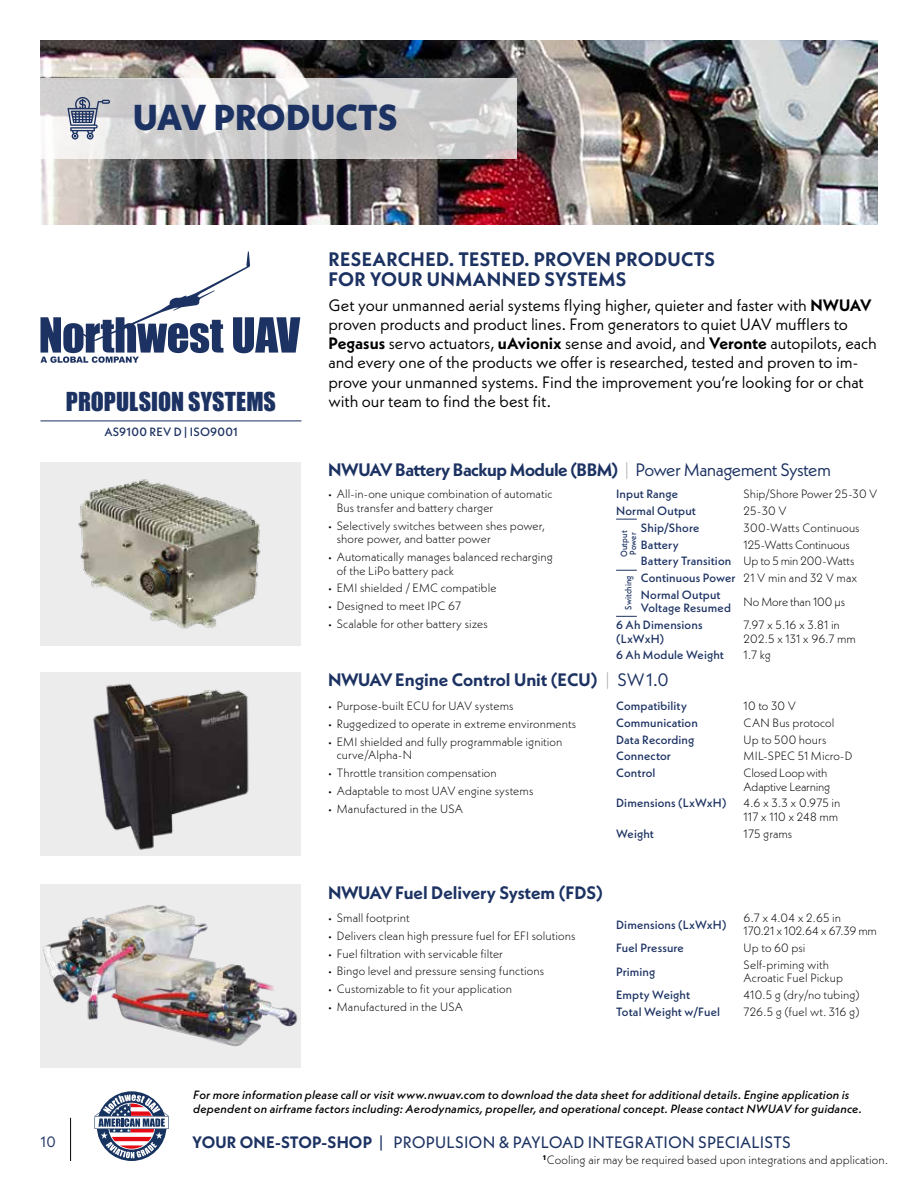
<style>
.page{position:relative;width:918px;height:1188px;background:#fff}
.page>*{position:absolute;margin:0;border:0;box-sizing:border-box;transform-origin:0 0}
.t1{font:800 36px "Neue Kabel";letter-spacing:.005em;color:#1c3262}
.t2{font:24px "Impact";color:#1c3262}
.t3{font:700 19.5px/19px "Neue Kabel";letter-spacing:.01em;color:#1c3262}
.t4{font:700 18px "Neue Kabel";letter-spacing:-.015em;color:#1c3262}
.t5{font:16.5px/19px "Neue Kabel";letter-spacing:-.005em;color:#000}
.t6{font:16.5px "Neue Kabel";letter-spacing:.005em;color:#1c3262}
.t7{font:15px "Neue Kabel";color:#1c3262}
.t8{font:300 12px/13.5px "Neue Kabel";letter-spacing:.005em;color:#000}
.t9{font:500 12px/16.8px "Neue Kabel";letter-spacing:.01em;color:#1c3262}
.t10{font:italic 500 12px/13.5px "Neue Kabel";letter-spacing:.01em;color:#000}
.t11{font:300 12px/16.8px "Neue Kabel";letter-spacing:-.015em;color:#000}
.t12{font:300 12px/13.5px "Neue Kabel";letter-spacing:-.02em;color:#000}
.t13{font:500 9px/9px "Neue Kabel";letter-spacing:.01em;color:#1c3262;scale:.9 1}
.s1{font-weight:700}
.s2{font-weight:300;color:#abacac}
.s3{font-weight:400}
.s4{font-weight:500;color:#1c3262}
</style>
<div class="page">
<hr style="left:70px;top:1118px;width:1px;height:43px;background:#000">
<svg style="left:94px;top:1091px;width:75px;height:70px"></svg>
<img style="left:40px;top:40px;width:838px;height:185px">
<svg style="left:40px;top:78px;width:476px;height:81px;background:#d3d2d2"></svg>
<div style="left:40px;top:462px;width:262px;height:184px;background:#edecec"></div>
<div style="left:40px;top:884px;width:262px;height:184px;background:#edecec"></div>
<div style="left:40px;top:672px;width:262px;height:184px;background:#edecec"></div>
<svg style="left:616px;top:570px;width:21px;height:1px"></svg>
<svg style="left:616px;top:616px;width:21px;height:1px"></svg>
<svg style="left:616px;top:519px;width:21px;height:1px"></svg>
<img style="left:78px;top:479px;width:183px;height:150px">
<img style="left:93px;top:683px;width:156px;height:167px">
<img style="left:43px;top:902px;width:259px;height:149px">
<svg style="left:40px;top:251px;width:260px;height:112px"></svg>
<hr style="left:40px;top:421px;width:262px;height:1px;background:#1c3262">
<svg style="left:67px;top:97px;width:43px;height:43px"></svg>
<h1 class="t1" style="left:133px;top:95px;width:266px">UAV PRODUCTS</h1>
<h3 class="t3" style="left:329px;top:250px;width:388px">RESEARCHED. TESTED. PROVEN PRODUCTS<br>FOR YOUR UNMANNED SYSTEMS</h3>
<p class="t5" style="left:328px;top:296px;width:550px">Get your unmanned aerial systems flying higher, quieter and faster with <span class="s1">NWUAV </span>proven products and product lines. From generators to quiet UAV mufflers to <span class="s1">Pegasus</span> servo actuators, <span class="s1">uAvionix</span> sense and avoid, and <span class="s1">Veronte</span> autopilots, each and every one of the products we offer is researched, tested and proven to im&shy;prove your unmanned systems. Find the improvement you’re looking for or chat</p>
<h2 class="t2" style="left:66px;top:383px;width:212px">PROPULSION SYSTEMS</h2>
<h3 class="t5" style="left:328px;top:391px;width:224px">with our team to find the best fit.</h3>
<p class="t9" style="left:104px;top:424px;width:135px">AS9100 REV D | ISO9001</p>
<h3 class="t4" style="left:328px;top:458px;width:504px">NWUAV Battery Backup Module (BBM) <span class="s2">|</span> <span class="s3">Power Management System</span></h3>
<p class="t8" style="left:337px;top:487px;width:217px;text-indent:-9px">• All-in-one unique combination of automatic<br>Bus transfer and battery charger</p>
<p class="t8" style="left:337px;top:519px;width:210px;text-indent:-9px">• Selectively switches between shes power, shore power, and batter power</p>
<p class="t8" style="left:337px;top:550px;width:218px;text-indent:-9px">• Automatically manages balanced recharging of the LiPo battery pack</p>
<p class="t8" style="left:328px;top:581px;width:170px">• EMI shielded / EMC compatible</p>
<p class="t8" style="left:328px;top:599px;width:134px">• Designed to meet IPC 67</p>
<p class="t8" style="left:328px;top:617px;width:161px">• Scalable for other battery sizes</p>
<p class="t9" style="left:616px;top:486px;width:64px">Input Range</p>
<p class="t8" style="left:744px;top:487px;width:135px">Ship/Shore Power 25-30 V</p>
<p class="t9" style="left:616px;top:502px;width:81px">Normal Output</p>
<p class="t8" style="left:744px;top:504px;width:45px">25-30 V</p>
<p class="t9" style="left:641px;top:519px;width:60px">Ship/Shore</p>
<p class="t8" style="left:744px;top:521px;width:118px">300-Watts Continuous</p>
<p class="t9" style="left:641px;top:536px;width:39px">Battery</p>
<p class="t13" style="left:619px;top:557px;width:31px;rotate:-90deg">Output<br>Power</p>
<p class="t13" style="left:624px;top:610px;width:40px;rotate:-90deg">Switching</p>
<p class="t11" style="left:641px;top:536px;width:218px;text-indent:103px">125-Watts Continuous<br><span class="s4">Battery Transition</span> Up to 5 min 200-Watts<br><span class="s4">Continuous Power</span> 21 V min and 32 V max<br><span class="s4">Normal Output</span></p>
<p class="t8" style="left:744px;top:595px;width:103px">No More than 100 μs</p>
<p class="t9" style="left:616px;top:600px;width:116px;text-indent:25px">Voltage Resumed<br>6 Ah Dimensions</p>
<p class="t8" style="left:744px;top:618px;width:98px">7.97 x 5.16 x 3.81 in</p>
<p class="t9" style="left:616px;top:630px;width:50px">(LxWxH)</p>
<p class="t8" style="left:744px;top:632px;width:114px">202.5 x 131 x 96.7 mm</p>
<p class="t9" style="left:616px;top:647px;width:109px">6 Ah Module Weight</p>
<p class="t8" style="left:744px;top:648px;width:29px">1.7 kg</p>
<h3 class="t4" style="left:328px;top:669px;width:342px">NWUAV Engine Control Unit (ECU) <span class="s2">|</span> <span class="s3">SW1.0</span></h3>
<p class="t8" style="left:328px;top:699px;width:187px">• Purpose-built ECU for UAV systems</p>
<p class="t8" style="left:328px;top:717px;width:250px">• Ruggedized to operate in extreme environments</p>
<p class="t8" style="left:337px;top:735px;width:227px;text-indent:-9px">• EMI shielded and fully programmable ignition curve/Alpha-N</p>
<p class="t8" style="left:328px;top:766px;width:170px">• Throttle transition compensation</p>
<p class="t8" style="left:328px;top:784px;width:207px">• Adaptable to most UAV engine systems</p>
<p class="t8" style="left:328px;top:802px;width:136px">• Manufactured in the USA</p>
<p class="t9" style="left:616px;top:697px;width:72px">Compatibility</p>
<p class="t8" style="left:744px;top:699px;width:54px">10 to 30 V</p>
<p class="t9" style="left:616px;top:714px;width:83px">Communication</p>
<p class="t8" style="left:744px;top:716px;width:92px">CAN Bus protocol</p>
<p class="t9" style="left:616px;top:731px;width:80px">Data Recording</p>
<p class="t8" style="left:744px;top:733px;width:84px">Up to 500 hours</p>
<p class="t9" style="left:616px;top:748px;width:56px">Connector</p>
<p class="t8" style="left:744px;top:749px;width:110px">MIL-SPEC 51 Micro-D</p>
<p class="t9" style="left:616px;top:764px;width:41px">Control</p>
<p class="t12" style="left:744px;top:766px;width:88px">Closed Loop with<br>Adaptive Learning</p>
<p class="t9" style="left:616px;top:795px;width:112px">Dimensions (LxWxH)</p>
<p class="t8" style="left:744px;top:796px;width:98px">4.6 x 3.3 x 0.975 in<br>117 x 110 x 248 mm</p>
<p class="t9" style="left:616px;top:825px;width:39px">Weight</p>
<p class="t8" style="left:744px;top:827px;width:50px">175 grams</p>
<h3 class="t4" style="left:328px;top:881px;width:276px">NWUAV Fuel Delivery System (FDS)</h3>
<p class="t8" style="left:328px;top:911px;width:83px">• Small footprint</p>
<p class="t8" style="left:328px;top:929px;width:249px">• Delivers clean high pressure fuel for EFI solutions</p>
<p class="t8" style="left:328px;top:947px;width:176px">• Fuel filtration with servicable filter</p>
<p class="t8" style="left:328px;top:964px;width:218px">• Bingo level and pressure sensing functions</p>
<p class="t8" style="left:328px;top:982px;width:185px">• Customizable to fit your application</p>
<p class="t8" style="left:328px;top:1000px;width:136px">• Manufactured in the USA</p>
<p class="t9" style="left:616px;top:916px;width:112px">Dimensions (LxWxH)</p>
<p class="t8" style="left:744px;top:911px;width:135px">6.7 x 4.04 x 2.65 in<br>170.21 x 102.64 x 67.39 mm</p>
<p class="t9" style="left:616px;top:939px;width:69px">Fuel Pressure</p>
<p class="t8" style="left:744px;top:941px;width:63px">Up to 60 psi</p>
<p class="t9" style="left:616px;top:963px;width:41px">Priming</p>
<p class="t8" style="left:744px;top:958px;width:101px">Self-priming with<br>Acroatic Fuel Pickup</p>
<p class="t9" style="left:616px;top:986px;width:76px">Empty Weight</p>
<p class="t8" style="left:744px;top:988px;width:118px">410.5 g (dry/no tubing)</p>
<p class="t9" style="left:616px;top:1003px;width:105px">Total Weight w/Fuel</p>
<p class="t8" style="left:744px;top:1005px;width:118px">726.5 g (fuel wt. 316 g)</p>
<p class="t10" style="left:193px;top:1088px;width:670px">For more information please call or visit www.nwuav.com to download the data sheet for additional details. Engine application is dependent on airframe factors including: Aerodynamics, propeller, and operational concept. Please contact NWUAV for guidance.</p>
<p class="t7" style="left:40px;top:1133px;width:17px">10</p>
<h3 class="t6" style="left:192px;top:1132px;width:600px"><span class="s1">YOUR ONE-STOP-SHOP</span> | PROPULSION &amp; PAYLOAD INTEGRATION SPECIALISTS</h3>
<p class="t8" style="left:543px;top:1153px;width:346px"><sup>1</sup>Cooling air may be required based upon integrations and application.</p>
</div>
